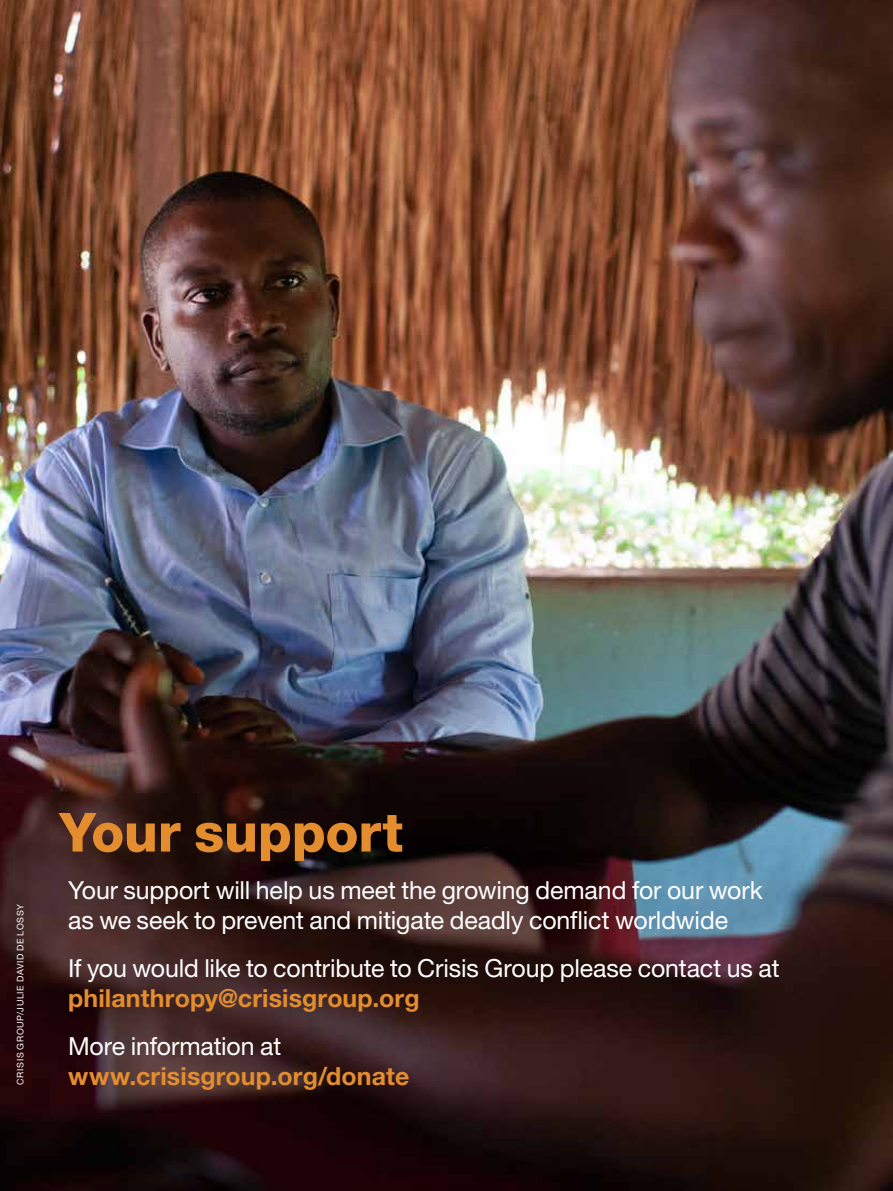
<style>
.page{position:relative;width:893px;height:1191px;background:#fff}
.page>*{position:absolute;margin:0;border:0;box-sizing:border-box;transform-origin:0 0}
.t1{font:800 54px "Helvetica Neue LT Pro";letter-spacing:-.005em;color:#e38d2f}
.t2{font:24.9px/30px "Helvetica Neue LT Pro";letter-spacing:-.005em;color:#fff}
.t3{font:700 24.9px "Helvetica Neue LT Pro";letter-spacing:.005em;color:#e38d2f}
.t4{font:9px "Helvetica Neue LT Pro";letter-spacing:.07em;color:#fff}
</style>
<div class="page">
<img style="left:0;top:0;width:893px;height:1191px">
<p class="t4" style="left:15px;top:1084px;width:182px;rotate:-90deg">CRISIS GROUP/JULIE DAVID DE LOSSY</p>
<h1 class="t1" style="left:60px;top:800px;width:345px">Your support</h1>
<p class="t2" style="left:68px;top:874px;width:696px">Your support will help us meet the growing demand for our work as we seek to prevent and mitigate deadly conflict worldwide</p>
<p class="t2" style="left:68px;top:952px;width:713px">If you would like to contribute to Crisis Group please contact us at</p>
<p class="t3" style="left:68px;top:982px;width:353px">philanthropy@crisisgroup.org</p>
<p class="t2" style="left:68px;top:1030px;width:215px">More information at</p>
<p class="t3" style="left:68px;top:1060px;width:343px">www.crisisgroup.org/donate</p>
</div>
